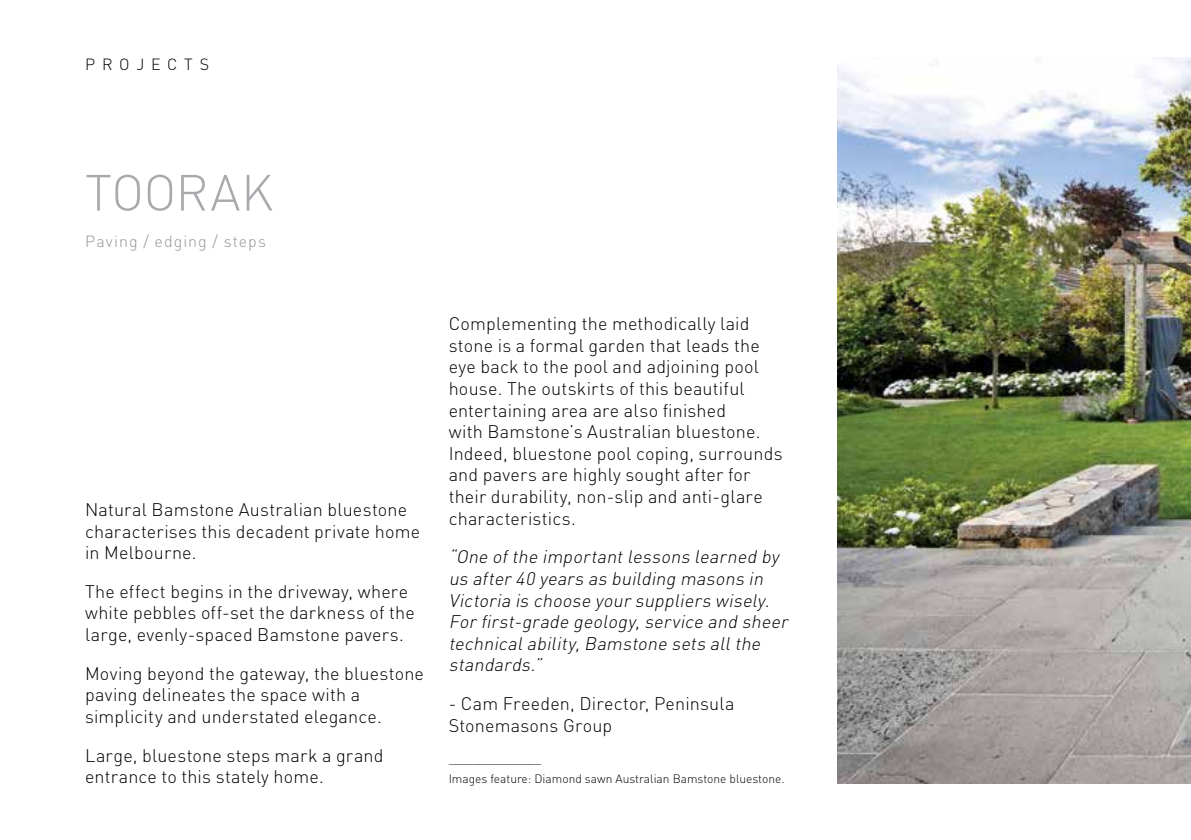
<style>
.page{position:relative;width:1191px;height:840px;background:#fff}
.page>*{position:absolute;margin:0;border:0;box-sizing:border-box;transform-origin:0 0}
.t1{font:300 50px "DIN";letter-spacing:-.005em;color:#a7a9ac}
.t2{font:300 18px/21.6px "DIN";letter-spacing:.01em;color:#000}
.t3{font:italic 300 18px/21.6px "DIN";color:#000}
.t4{font:300 16px "DIN";letter-spacing:.07em;color:#939598}
.t5{font:300 16px "DIN";letter-spacing:.42em;color:#000}
.t6{font:300 12px/20px "DIN";color:#000}
</style>
<div class="page">
<img style="left:837px;top:57px;width:354px;height:725px">
<p class="t5" style="left:85px;top:55px;width:126px">PROJECTS</p>
<h1 class="t1" style="left:85px;top:162px;width:190px">TOORAK</h1>
<p class="t4" style="left:85px;top:231px;width:182px">Paving / edging / steps</p>
<p class="t2" style="left:85px;top:498px;width:336px">Natural Bamstone Australian bluestone characterises this decadent private home in Melbourne.</p>
<p class="t2" style="left:85px;top:580px;width:331px">The effect begins in the driveway, where white pebbles off-set the darkness of the large, evenly-spaced Bamstone pavers.</p>
<p class="t2" style="left:85px;top:662px;width:340px">Moving beyond the gateway, the bluestone paving delineates the space with a simplicity and understated elegance.</p>
<p class="t2" style="left:85px;top:743px;width:300px">Large, bluestone steps mark a grand entrance to this stately home.</p>
<p class="t2" style="left:449px;top:312px;width:335px">Complementing the methodically laid stone is a formal garden that leads the eye back to the pool and adjoining pool house. The outskirts of this beautiful entertaining area are also finished<br>with Bamstone’s Australian bluestone.<br>Indeed, bluestone pool coping, surrounds and pavers are highly sought after for their durability, non-slip and anti-glare characteristics.</p>
<p class="t3" style="left:449px;top:545px;width:344px">“One ofthe importantlessons learned by us after 40 years as building masons in Victoria is choose your suppliers wisely.<br>For first-grade geology,service and sheer technicalability,Bamstone sets allthe standards.”</p>
<p class="t2" style="left:449px;top:692px;width:287px">- Cam Freeden, Director, Peninsula<br>Stonemasons Group</p>
<p class="t6" style="left:449px;top:748px;width:337px">_______________<br>Images feature: Diamond sawn Australian Bamstone bluestone.</p>
</div>
